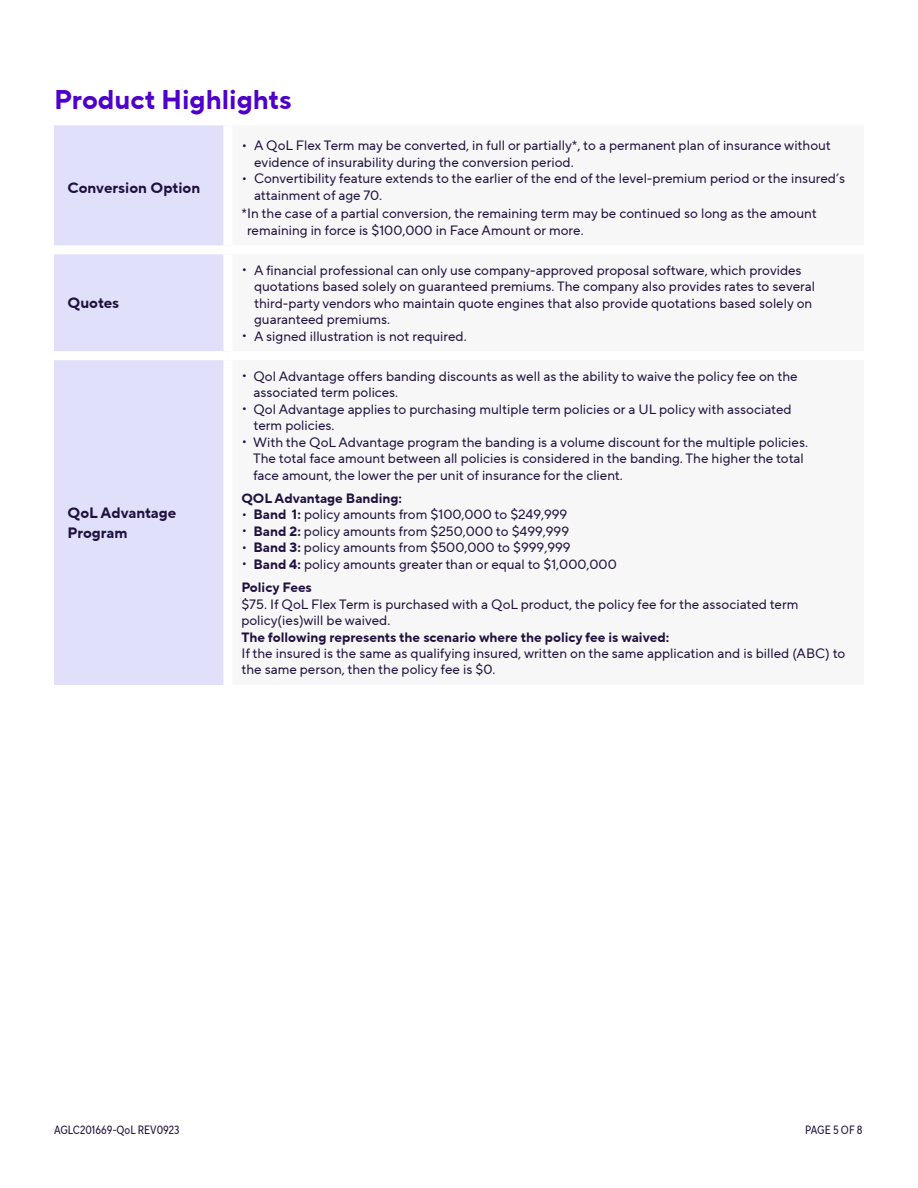
<style>
.page{position:relative;width:918px;height:1188px;background:#fff}
.page>*{position:absolute;margin:0;border:0;box-sizing:border-box;transform-origin:0 0}
.t1{font:700 27px "TT Norms Pro";color:#4f00ca}
.t2{font:700 15px/19.5px "TT Norms Pro";color:#20113e}
.t3{font:13.5px/16.5px "TT Norms Pro";color:#20113e}
.t4{font:700 13.5px "TT Norms Pro";color:#20113e}
.t5{font:12px "TT Norms Pro Cond";color:#20113e}
.s1{font-weight:700}
</style>
<div class="page">
<div style="left:54px;top:125px;width:169px;height:560px;background:#e0e0fb"></div>
<div style="left:54px;top:245px;width:174px;height:9px;background:#fff"></div>
<div style="left:54px;top:351px;width:174px;height:9px;background:#fff"></div>
<h2 class="t1" style="left:54px;top:79px;width:239px">Product Highlights</h2>
<h3 class="t2" style="left:68px;top:178px;width:134px">Conversion Option</h3>
<h3 class="t2" style="left:68px;top:293px;width:53px">Quotes</h3>
<h3 class="t2" style="left:68px;top:504px;width:110px">QoL Advantage<br>Program</h3>
<p class="t3" style="left:241px;top:137px;width:591px">• A QoL Flex Term may be converted, in full or partially*, to a permanent plan of insurance without</p>
<p class="t3" style="left:254px;top:154px;width:321px">evidence of insurability during the conversion period.</p>
<p class="t3" style="left:254px;top:170px;width:592px;text-indent:-13px">• Convertibility feature extends to the earlier of the end of the level-premium period or the insured’s attainment of age 70.</p>
<p class="t3" style="left:247px;top:205px;width:571px;text-indent:-6px">* In the case of a partial conversion, the remaining term may be continued so long as the amount remaining in force is $100,000 in Face Amount or more.</p>
<p class="t3" style="left:254px;top:262px;width:562px;text-indent:-13px">• A financial professional can only use company-approved proposal software, which provides quotations based solely on guaranteed premiums. The company also provides rates to several third-party vendors who maintain quote engines that also provide quotations based solely on guaranteed premiums.</p>
<p class="t3" style="left:241px;top:328px;width:227px">• A signed illustration is not required.</p>
<p class="t3" style="left:254px;top:367px;width:546px;text-indent:-12px">• Qol Advantage offers banding discounts as well as the ability to waive the policy fee on the associated term polices.</p>
<p class="t3" style="left:254px;top:400px;width:540px;text-indent:-12px">• Qol Advantage applies to purchasing multiple term policies or a UL policy with associated term policies.</p>
<p class="t3" style="left:253px;top:433px;width:556px;text-indent:-12px">• With the QoL Advantage program the banding is a volume discount for the multiple policies.<br>The total face amount between all policies is considered in the banding. The higher the total face amount, the lower the per unit of insurance for the client.</p>
<p class="t4" style="left:241px;top:488px;width:162px">QOL Advantage Banding:</p>
<p class="t3" style="left:241px;top:506px;width:327px">• <span class="s1">Band 1:</span> policy amounts from $100,000 to $249,999</p>
<p class="t3" style="left:241px;top:523px;width:329px">• <span class="s1">Band 2:</span> policy amounts from $250,000 to $499,999</p>
<p class="t3" style="left:241px;top:539px;width:331px">• <span class="s1">Band 3:</span> policy amounts from $500,000 to $999,999</p>
<p class="t3" style="left:241px;top:556px;width:377px">• <span class="s1">Band 4:</span> policy amounts greater than or equal to $1,000,000</p>
<p class="t4" style="left:241px;top:577px;width:72px">Policy Fees</p>
<p class="t3" style="left:241px;top:595px;width:559px">$75. If QoL Flex Term is purchased with a QoL product, the policy fee for the associated term policy(ies)will be waived.</p>
<p class="t3" style="left:241px;top:628px;width:605px"><span class="s1">The following represents the scenario where the policy fee is waived:<br></span>If the insured is the same as qualifying insured, written on the same application and is billed (ABC) to the same person, then the policy fee is $0.</p>
<p class="t5" style="left:54px;top:1122px;width:127px">AGLC201669-QoL REV0923</p>
<p class="t5" style="left:805px;top:1122px;width:59px">PAGE 5 OF 8</p>
</div>
